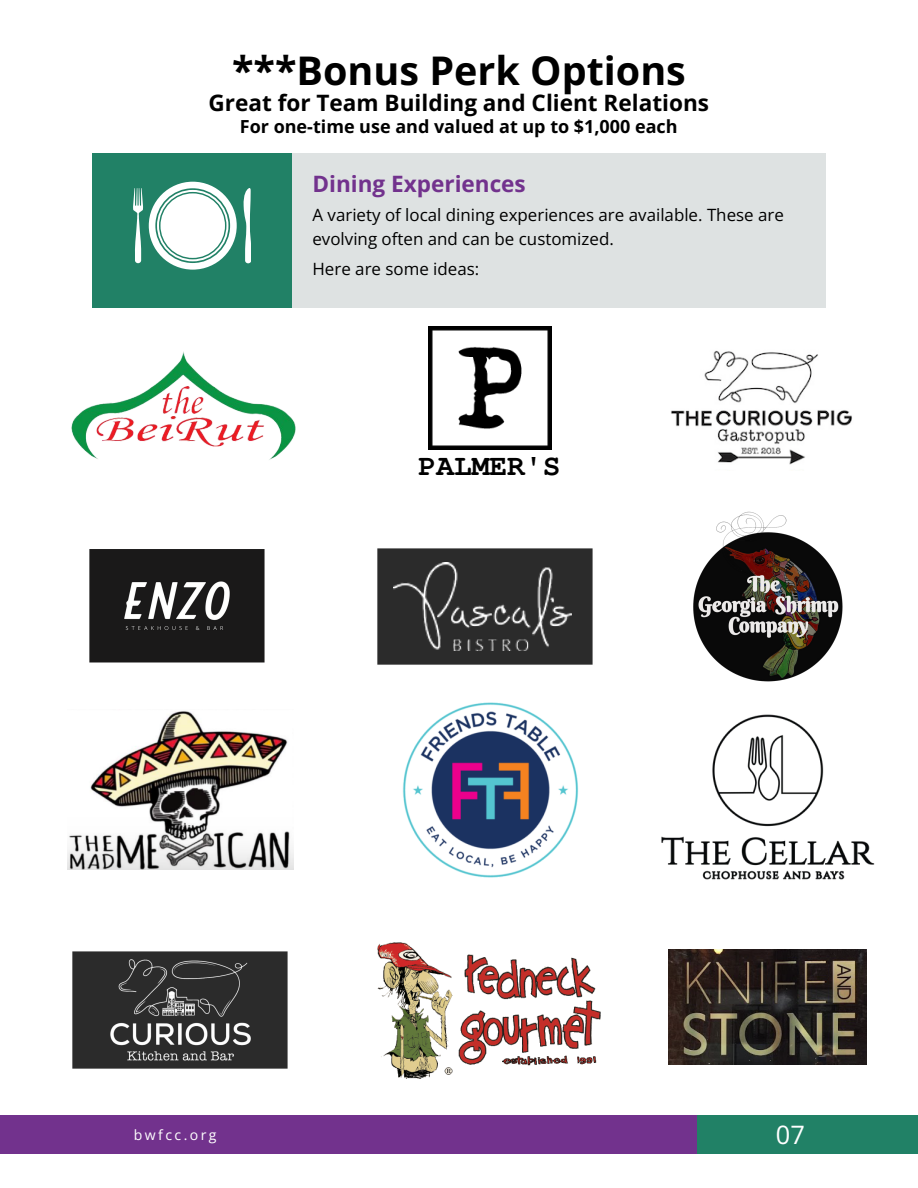
<style>
.page{position:relative;width:918px;height:1188px;background:#fff}
.page>*{position:absolute;margin:0;border:0;box-sizing:border-box;transform-origin:0 0}
.t1{font:700 39.45px "Open Sans";color:#000}
.t2{font:700 29.55px "Tlwg Typewriter";color:#000}
.t3{font:25.35px "Montserrat";color:#fff}
.t4{font:25.35px "Open Sans";color:#fff}
.t5{font:700 22.65px "Open Sans";color:#000}
.t6{font:700 22.5px "Open Sans";color:#72328d}
.t7{font:700 18px "Open Sans";color:#000}
.t8{font:16.95px/23.4px "Open Sans";color:#000}
.t9{font:14.1px "Open Sans";letter-spacing:.17em;color:#fff}
</style>
<div class="page">
<div style="left:92px;top:154px;width:200px;height:154px;background:#218166"></div>
<div style="left:292px;top:154px;width:534px;height:154px;background:#dee2e2"></div>
<svg style="left:149px;top:182px;width:88px;height:87px"></svg>
<div style="left:160px;top:193px;width:65px;height:65px;background:#fff;border-radius:50%"></div>
<svg style="left:133px;top:188px;width:10px;height:75px"></svg>
<svg style="left:243px;top:188px;width:8px;height:75px"></svg>
<div style="left:697px;top:1115px;width:221px;height:39px;background:#218166"></div>
<div style="left:0;top:1115px;width:697px;height:39px;background:#72328d"></div>
<img style="left:671px;top:350px;width:181px;height:115px">
<img style="left:693px;top:511px;width:150px;height:171px">
<img style="left:403px;top:702px;width:175px;height:176px">
<img style="left:71px;top:351px;width:225px;height:109px">
<img style="left:89px;top:550px;width:175px;height:113px">
<img style="left:669px;top:950px;width:198px;height:114px">
<div style="left:72px;top:951px;width:216px;height:118px;background:#2b2b2b"></div>
<img style="left:110px;top:960px;width:141px;height:101px">
<img style="left:661px;top:714px;width:214px;height:166px">
<img style="left:377px;top:943px;width:224px;height:135px">
<img style="left:67px;top:711px;width:226px;height:159px">
<img style="left:377px;top:548px;width:216px;height:117px">
<img style="left:393px;top:563px;width:179px;height:87px">
<img style="left:428px;top:327px;width:123px;height:123px">
<p class="t1" style="left:232px;top:43px;width:455px">***Bonus Perk Options</p>
<p class="t5" style="left:208px;top:86px;width:502px">Great for Team Building and Client Relations</p>
<p class="t7" style="left:240px;top:113px;width:439px">For one-time use and valued at up to $1,000 each</p>
<p class="t6" style="left:312px;top:168px;width:215px">Dining Experiences</p>
<p class="t8" style="left:312px;top:203px;width:473px">A variety of local dining experiences are available. These are evolving often and can be customized.</p>
<p class="t8" style="left:312px;top:257px;width:168px">Here are some ideas:</p>
<p class="t2" style="left:419px;top:447px;width:143px">PALMER'S</p>
<p class="t9" style="left:134px;top:1125px;width:84px">bwfcc.org</p>
<p class="t4" style="left:776px;top:1117px;width:31px">07</p>
<p class="t3" style="left:762px;top:1129px;width:35px">09</p>
<p class="t3" style="left:780px;top:1129px;width:17px">4</p>
<p class="t3" style="left:780px;top:1129px;width:16px">5</p>
</div>
